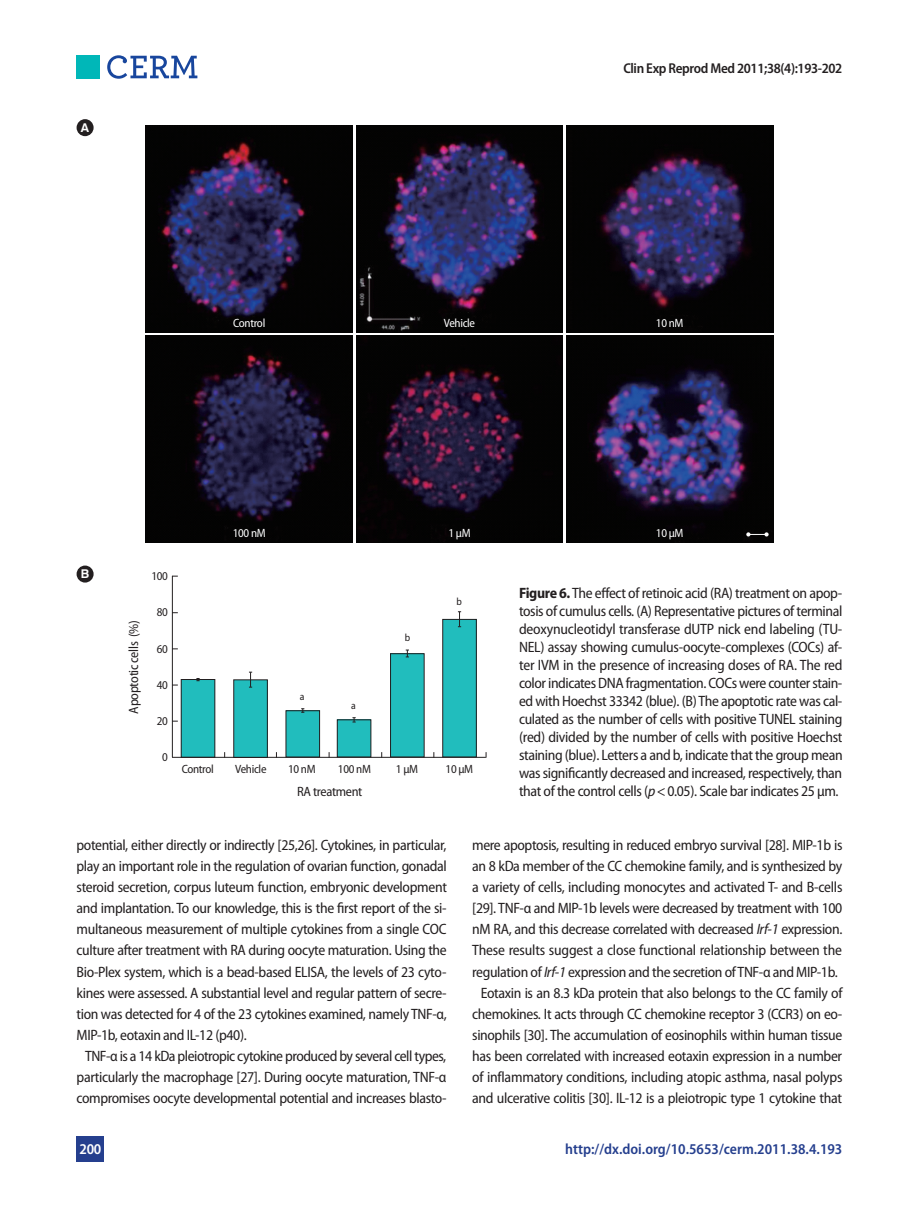
<style>
.page{position:relative;width:919px;height:1217px;background:#fff}
.page>*{position:absolute;margin:0;border:0;box-sizing:border-box;transform-origin:0 0}
.본문{font:semi-condensed 15px/21.1px "Myriad Pro";letter-spacing:-.025em;color:#231f20;text-align:justify}
.표_제목__그림_설명{font:semi-condensed 15px/18px "Myriad Pro";letter-spacing:-.025em;color:#231f20;text-align:justify}
.t1{font:600 semi-condensed 15px "Myriad Pro";color:#253f8e}
.t2{font:600 semi-condensed 15px "Myriad Pro";color:#fff}
.t3{font:600 semi-condensed 14.25px "Myriad Pro";letter-spacing:-.025em;color:#231f20}
.그림지문_9pt{font:semi-condensed 13.5px "Myriad Pro";letter-spacing:-.025em;color:#231f20}
.t4{font:700 12.15px "Swiss 721 BT";color:#fff}
.그림지문_9pt-2{font:semi-condensed 12px "Myriad Pro";letter-spacing:-.025em;color:#231f20}
.그림지문_9pt-3{font:semi-condensed 12px "Myriad Pro";letter-spacing:-.025em;color:#fff}
.그림지문_9pt-4{font:semi-condensed 10.5px "Myriad Pro";color:#231f20}
.s1{font-weight:700}
.s2{font-style:italic}
</style>
<div class="page">
<div style="left:77px;top:55px;width:23px;height:24px;background:#00b7b8"></div>
<svg style="left:107px;top:55px;width:90px;height:24px"></svg>
<div style="left:77px;top:1135px;width:27px;height:26px;background:#253f8e"></div>
<img style="left:146px;top:125px;width:206px;height:207px">
<img style="left:146px;top:336px;width:206px;height:206px">
<img style="left:356px;top:125px;width:207px;height:207px">
<img style="left:356px;top:336px;width:207px;height:206px">
<img style="left:566px;top:125px;width:207px;height:207px">
<img style="left:566px;top:336px;width:207px;height:206px">
<svg style="left:746px;top:532px;width:22px;height:4px"></svg>
<div style="left:77px;top:119px;width:17px;height:17px;background:#231f20;border-radius:50%"></div>
<hr style="left:172px;top:575px;width:1px;height:182px;background:#231f20">
<div style="left:181px;top:679px;width:34px;height:78px;background:#21bdbd"></div>
<div style="left:181px;top:679px;width:34px;height:78px;border:1px solid #231f20"></div>
<svg style="left:196px;top:678px;width:4px;height:3px"></svg>
<div style="left:234px;top:679px;width:33px;height:78px;background:#21bdbd"></div>
<div style="left:233px;top:679px;width:34px;height:78px;border:1px solid #231f20"></div>
<svg style="left:249px;top:671px;width:3px;height:16px"></svg>
<div style="left:286px;top:710px;width:33px;height:47px;background:#21bdbd"></div>
<div style="left:286px;top:710px;width:34px;height:47px;border:1px solid #231f20"></div>
<svg style="left:301px;top:708px;width:3px;height:4px"></svg>
<div style="left:337px;top:719px;width:34px;height:37px;background:#21bdbd"></div>
<div style="left:337px;top:719px;width:34px;height:38px;border:1px solid #231f20"></div>
<svg style="left:352px;top:717px;width:3px;height:5px"></svg>
<div style="left:390px;top:653px;width:34px;height:103px;background:#21bdbd"></div>
<div style="left:390px;top:653px;width:34px;height:104px;border:1px solid #231f20"></div>
<svg style="left:405px;top:649px;width:4px;height:8px"></svg>
<div style="left:442px;top:619px;width:34px;height:137px;background:#21bdbd"></div>
<div style="left:442px;top:619px;width:34px;height:138px;border:1px solid #231f20"></div>
<svg style="left:458px;top:611px;width:3px;height:16px"></svg>
<hr style="left:172px;top:756px;width:314px;height:1px;background:#231f20">
<div style="left:77px;top:565px;width:17px;height:17px;background:#231f20;border-radius:50%"></div>
<p class="t4" style="left:81px;top:120px;width:10px">A</p>
<p class="그림지문_9pt-3" style="left:233px;top:316px;width:34px">Control</p>
<p class="그림지문_9pt-3" style="left:444px;top:316px;width:33px">Vehicle</p>
<p class="t3" style="left:623px;top:60px;width:220px">Clin Exp Reprod Med 2011;38(4):193-202</p>
<p class="그림지문_9pt-3" style="left:656px;top:316px;width:29px">10 nM</p>
<p class="t4" style="left:81px;top:566px;width:10px">B</p>
<p class="그림지문_9pt" style="left:126px;top:713px;width:95px;rotate:-90deg">Apoptotic cells (%)</p>
<p class="그림지문_9pt-2" style="left:151px;top:569px;width:18px">100</p>
<p class="그림지문_9pt-2" style="left:157px;top:605px;width:13px">80</p>
<p class="그림지문_9pt-2" style="left:157px;top:642px;width:13px">60</p>
<p class="그림지문_9pt-2" style="left:157px;top:678px;width:13px">40</p>
<p class="그림지문_9pt-2" style="left:157px;top:714px;width:13px">20</p>
<p class="그림지문_9pt-2" style="left:162px;top:750px;width:7px">0</p>
<p class="그림지문_9pt-3" style="left:233px;top:526px;width:34px">100 nM</p>
<p class="그림지문_9pt-4" style="left:300px;top:691px;width:6px">a</p>
<p class="그림지문_9pt-4" style="left:351px;top:699px;width:6px">a</p>
<p class="그림지문_9pt-4" style="left:405px;top:631px;width:7px">b</p>
<p class="그림지문_9pt-3" style="left:448px;top:526px;width:24px">1 µM</p>
<p class="그림지문_9pt-4" style="left:456px;top:595px;width:7px">b</p>
<p class="그림지문_9pt-2" style="left:182px;top:762px;width:34px">Control</p>
<p class="그림지문_9pt-2" style="left:235px;top:762px;width:33px">Vehicle</p>
<p class="그림지문_9pt-2" style="left:288px;top:762px;width:29px">10 nM</p>
<p class="그림지문_9pt-2" style="left:338px;top:762px;width:34px">100 nM</p>
<p class="그림지문_9pt-2" style="left:396px;top:762px;width:24px">1 µM</p>
<p class="그림지문_9pt-2" style="left:445px;top:762px;width:29px">10 µM</p>
<p class="그림지문_9pt" style="left:297px;top:784px;width:67px">RA treatment</p>
<p class="그림지문_9pt-3" style="left:656px;top:526px;width:29px">10 µM</p>
<p class="표_제목__그림_설명" style="left:519px;top:584px;width:325px"><span class="s1">Figure 6.</span> The effect of retinoic acid (RA) treatment on apop&shy;tosis of cumulus cells. (A) Representative pictures of terminal deoxynucleotidyl transferase dUTP nick end labeling (TU-NEL) assay showing cumulus-oocyte-complexes (COCs) af&shy;ter IVM in the presence of increasing doses of RA. The red color indicates DNA fragmentation. COCs were counter stain&shy;ed with Hoechst 33342 (blue). (B) The apoptotic rate was cal&shy;culated as the number of cells with positive TUNEL staining (red) divided by the number of cells with positive Hoechst staining (blue). Letters a and b, indicate that the group mean was significantly decreased and increased, respectively, than that of the control cells (<span class="s2">p</span>&lt; 0.05). Scale bar indicates 25 µm.</p>
<p class="본문" style="left:77px;top:834px;width:372px">potential, either directly or indirectly [25,26]. Cytokines, in particular, play an important role in the regulation of ovarian function, gonadal steroid secretion, corpus luteum function, embryonic development and implantation. To our knowledge, this is the first report of the si&shy;multaneous measurement of multiple cytokines from a single COC culture after treatment with RA during oocyte maturation. Using the Bio-Plex system, which is a bead-based ELISA, the levels of 23 cyto&shy;kines were assessed. A substantial level and regular pattern of secre&shy;tion was detected for 4 of the 23 cytokines examined, namely TNF-α, MIP-1b, eotaxin and IL-12 (p40).</p>
<p class="본문" style="left:77px;top:1045px;width:371px;text-align:center">TNF-α is a 14 kDa pleiotropic cytokine produced by several cell types, particularly the macrophage [27]. During oocyte maturation, TNF-α compromises oocyte developmental potential and increases blasto-</p>
<p class="t2" style="left:79px;top:1140px;width:23px">200</p>
<p class="본문" style="left:472px;top:834px;width:372px">mere apoptosis, resulting in reduced embryo survival [28]. MIP-1b is an 8 kDa member of the CC chemokine family, and is synthesized by a variety of cells, including monocytes and activated T- and B-cells [29]. TNF-α and MIP-1b levels were decreased by treatment with 100 nM RA, and this decrease correlated with decreased <span class="s2">Irf-1</span> expression.<br>These results suggest a close functional relationship between the regulation of <span class="s2">Irf-1</span> expression and the secretion of TNF-α and MIP-1b.</p>
<p class="본문" style="left:472px;top:982px;width:372px;text-align:center">Eotaxin is an 8.3 kDa protein that also belongs to the CC family of chemokines. It acts through CC chemokine receptor 3 (CCR3) on eo&shy;sinophils [30]. The accumulation of eosinophils within human tissue has been correlated with increased eotaxin expression in a number of inflammatory conditions, including atopic asthma, nasal polyps and ulcerative colitis [30]. IL-12 is a pleiotropic type 1 cytokine that</p>
<p class="t1" style="left:565px;top:1140px;width:279px">http://dx.doi.org/10.5653/cerm.2011.38.4.193</p>
</div>
